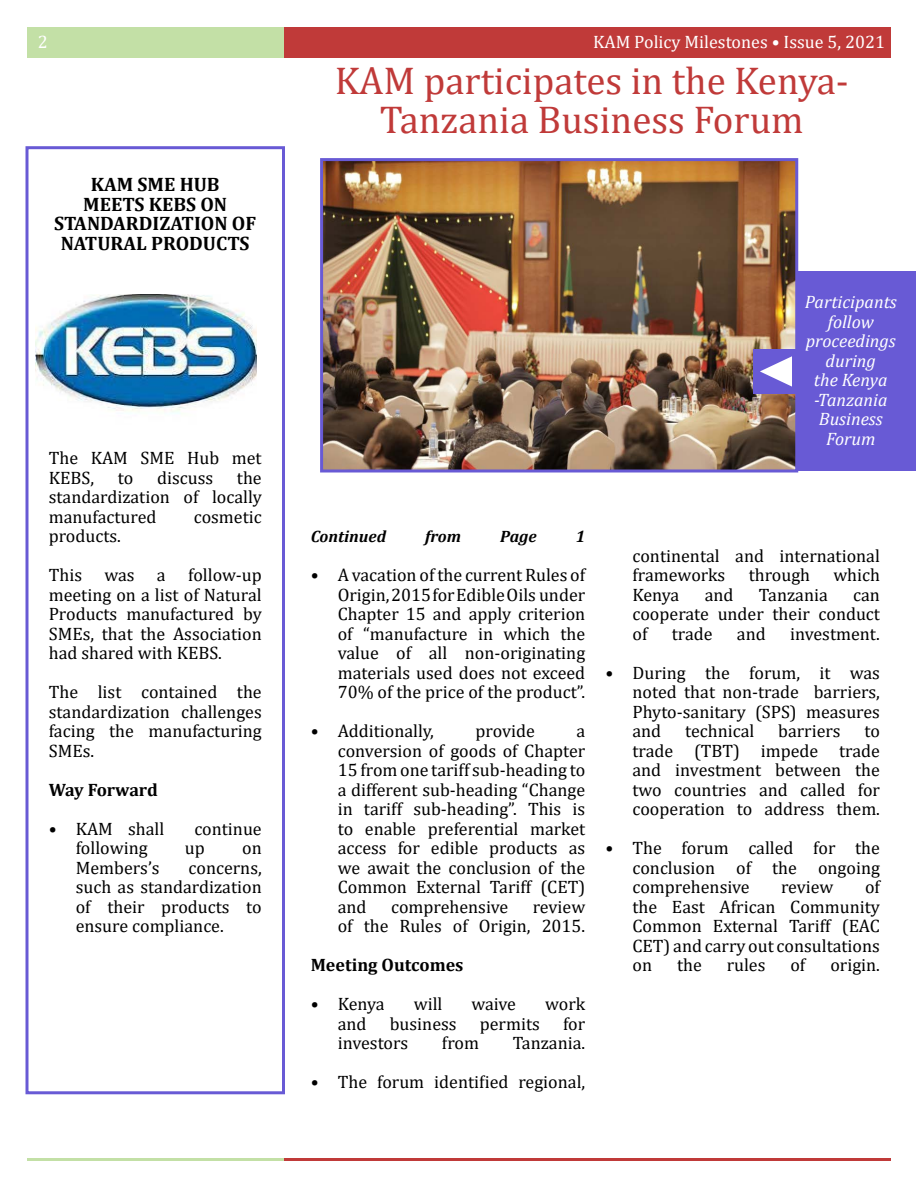
<style>
.page{position:relative;width:918px;height:1188px;background:#fff}
.page>*{position:absolute;margin:0;border:0;box-sizing:border-box;transform-origin:0 0}
.t1{font:39px/39px "Cambria";color:#c03a39;text-align:center}
.t2{font:700 19.5px/19.5px "Cambria";color:#000}
.t3{font:18px/19.5px "Cambria";color:#000;text-align:justify}
.t4{font:italic 18px/19.5px "Cambria";color:#fff;text-align:center}
.t5{font:18px "Cambria";color:#fff}
.t6{font:700 18px "Cambria";color:#000}
.t7{font:italic 700 16.5px "Cambria";color:#000}
</style>
<div class="page">
<div style="left:284px;top:27px;width:607px;height:30px;background:#c03a39"></div>
<div style="left:27px;top:27px;width:257px;height:30px;background:#c3e0a6"></div>
<hr style="left:284px;top:1158px;width:607px;height:3px;background:#c03a39">
<hr style="left:27px;top:1158px;width:257px;height:3px;background:#c3e0a6">
<div style="left:797px;top:272px;width:119px;height:199px;background:#685ad5"></div>
<div style="left:26px;top:146px;width:259px;height:948px;border:3px solid #685ad5"></div>
<img style="left:324px;top:162px;width:470px;height:306px">
<div style="left:320px;top:158px;width:478px;height:314px;border:3px solid #685ad5"></div>
<div style="left:754px;top:349px;width:44px;height:45px;background:#685ad5"></div>
<svg style="left:760px;top:356px;width:32px;height:31px"></svg>
<img style="left:36px;top:295px;width:220px;height:119px">
<p class="t5" style="left:38px;top:31px;width:11px">2</p>
<p class="t5" style="left:593px;top:31px;width:294px">KAM Policy Milestones • Issue 5, 2021</p>
<p class="t2" style="left:83px;top:174px;width:138px;text-indent:8px">KAM SME HUB<br>MEE</p>
<p class="t2" style="left:122px;top:194px;width:106px">TS KEBS ON</p>
<p class="t2" style="left:54px;top:213px;width:204px">STANDARDIZATION OF</p>
<p class="t2" style="left:61px;top:233px;width:189px">NATURAL PRODUCTS</p>
<p class="t3" style="left:49px;top:448px;width:214px">The KAM SME Hub met<br>KEBS,</p>
<p class="t3" style="left:49px;top:468px;width:215px;text-indent:188px">the standardization of locally manufactured</p>
<p class="t3" style="left:118px;top:468px;width:17px">to</p>
<p class="t3" style="left:157px;top:468px;width:58px">discuss</p>
<p class="t3" style="left:194px;top:507px;width:70px">cosmetic</p>
<p class="t3" style="left:49px;top:517px;width:214px;line-height:39px">products.<br>This was a follow-up</p>
<p class="t3" style="left:49px;top:585px;width:215px">meeting on a list of Natural Products manufactured by SMEs, that the Association had shared with KEBS.</p>
<p class="t3" style="left:49px;top:682px;width:215px">The list contained the standardization challenges facing the manufacturing SMEs.</p>
<p class="t6" style="left:49px;top:777px;width:111px">WAY FORWARD</p>
<p class="t3" style="left:49px;top:819px;width:117px">• KAM shall</p>
<p class="t3" style="left:194px;top:819px;width:69px">continue</p>
<p class="t3" style="left:76px;top:838px;width:73px">following</p>
<p class="t3" style="left:185px;top:838px;width:21px">up</p>
<p class="t3" style="left:242px;top:838px;width:21px">on</p>
<p class="t3" style="left:76px;top:858px;width:85px">Members’s</p>
<p class="t3" style="left:76px;top:858px;width:188px;text-indent:113px">concerns, such as standardization of their products to ensure compliance.</p>
<h1 class="t1" style="left:335px;top:61px;width:516px">KAM participates in the Kenya-<br>Tanzania Business Forum</h1>
<p class="t4" style="left:805px;top:291px;width:93px">Participants follow proceedings during<br>the Kenya -Tanzania<br>Business<br>Forum</p>
<p class="t7" style="left:311px;top:525px;width:77px">Continued</p>
<p class="t7" style="left:425px;top:525px;width:37px">from</p>
<p class="t7" style="left:500px;top:525px;width:38px">Page</p>
<p class="t7" style="left:576px;top:525px;width:11px">1</p>
<p class="t3" style="left:338px;top:565px;width:249px;text-indent:-27px">• A vacation of the current Rules of Origin, 2015 for Edible Oils under Chapter 15 and apply criterion of “manufacture in which the value of all non-originating materials used does not exceed 70% of the price of the product”.</p>
<p class="t3" style="left:311px;top:721px;width:125px">• Additionally,</p>
<p class="t3" style="left:476px;top:721px;width:61px">provide</p>
<p class="t3" style="left:338px;top:721px;width:249px;text-indent:239px">a conversion of goods of Chapter 15 from one tariff sub-heading to a different sub-heading “Change in tariff sub-heading”. This is to enable preferential market access for edible products as we await the conclusion of the Common External Tariff (CET) and</p>
<p class="t3" style="left:391px;top:897px;width:119px">comprehensive</p>
<p class="t3" style="left:338px;top:897px;width:249px;text-align:right">review<br>of the Rules of Origin, 2015.</p>
<p class="t6" style="left:311px;top:952px;width:154px">MEETING OUTCOMES</p>
<p class="t3" style="left:311px;top:994px;width:75px">• Kenya</p>
<p class="t3" style="left:414px;top:994px;width:30px">will</p>
<p class="t3" style="left:472px;top:994px;width:46px">waive</p>
<p class="t3" style="left:545px;top:994px;width:42px">work</p>
<p class="t3" style="left:338px;top:1014px;width:30px">and</p>
<p class="t3" style="left:390px;top:1014px;width:68px">business</p>
<p class="t3" style="left:480px;top:1014px;width:62px">permits</p>
<p class="t3" style="left:563px;top:1014px;width:24px">for</p>
<p class="t3" style="left:338px;top:1033px;width:72px">investors</p>
<p class="t3" style="left:442px;top:1033px;width:39px">from</p>
<p class="t3" style="left:513px;top:1033px;width:74px">Tanzania.</p>
<p class="t3" style="left:311px;top:1072px;width:276px">• The forum identified regional,</p>
<p class="t3" style="left:633px;top:546px;width:249px">continental and international frameworks</p>
<p class="t3" style="left:749px;top:565px;width:63px">through</p>
<p class="t3" style="left:833px;top:565px;width:48px">which</p>
<p class="t3" style="left:633px;top:585px;width:48px">Kenya</p>
<p class="t3" style="left:705px;top:585px;width:30px">and</p>
<p class="t3" style="left:759px;top:585px;width:70px">Tanzania</p>
<p class="t3" style="left:633px;top:585px;width:249px;text-indent:221px">can cooperate under their conduct of</p>
<p class="t3" style="left:672px;top:624px;width:42px">trade</p>
<p class="t3" style="left:737px;top:624px;width:30px">and</p>
<p class="t3" style="left:790px;top:624px;width:91px">investment.</p>
<p class="t3" style="left:633px;top:663px;width:249px;text-indent:-27px">• During the forum, it was noted that non-trade barriers, Phyto-sanitary (SPS) measures and</p>
<p class="t3" style="left:685px;top:721px;width:71px">technical</p>
<p class="t3" style="left:778px;top:721px;width:64px">barriers</p>
<p class="t3" style="left:633px;top:721px;width:249px;text-indent:232px">to trade (TBT) impede trade and investment between the two countries and called for cooperation to address them.</p>
<p class="t3" style="left:633px;top:838px;width:249px;text-indent:-27px">• The forum called for the conclusion of the ongoing comprehensive</p>
<p class="t3" style="left:633px;top:877px;width:249px;text-indent:233px">of the East African Community Common External Tariff (EAC CET) and carry out consultations on</p>
<p class="t3" style="left:781px;top:877px;width:54px">review</p>
<p class="t3" style="left:677px;top:955px;width:26px">the</p>
<p class="t3" style="left:727px;top:955px;width:40px">rules</p>
<p class="t3" style="left:790px;top:955px;width:17px">of</p>
<p class="t3" style="left:830px;top:955px;width:51px">origin.</p>
</div>
